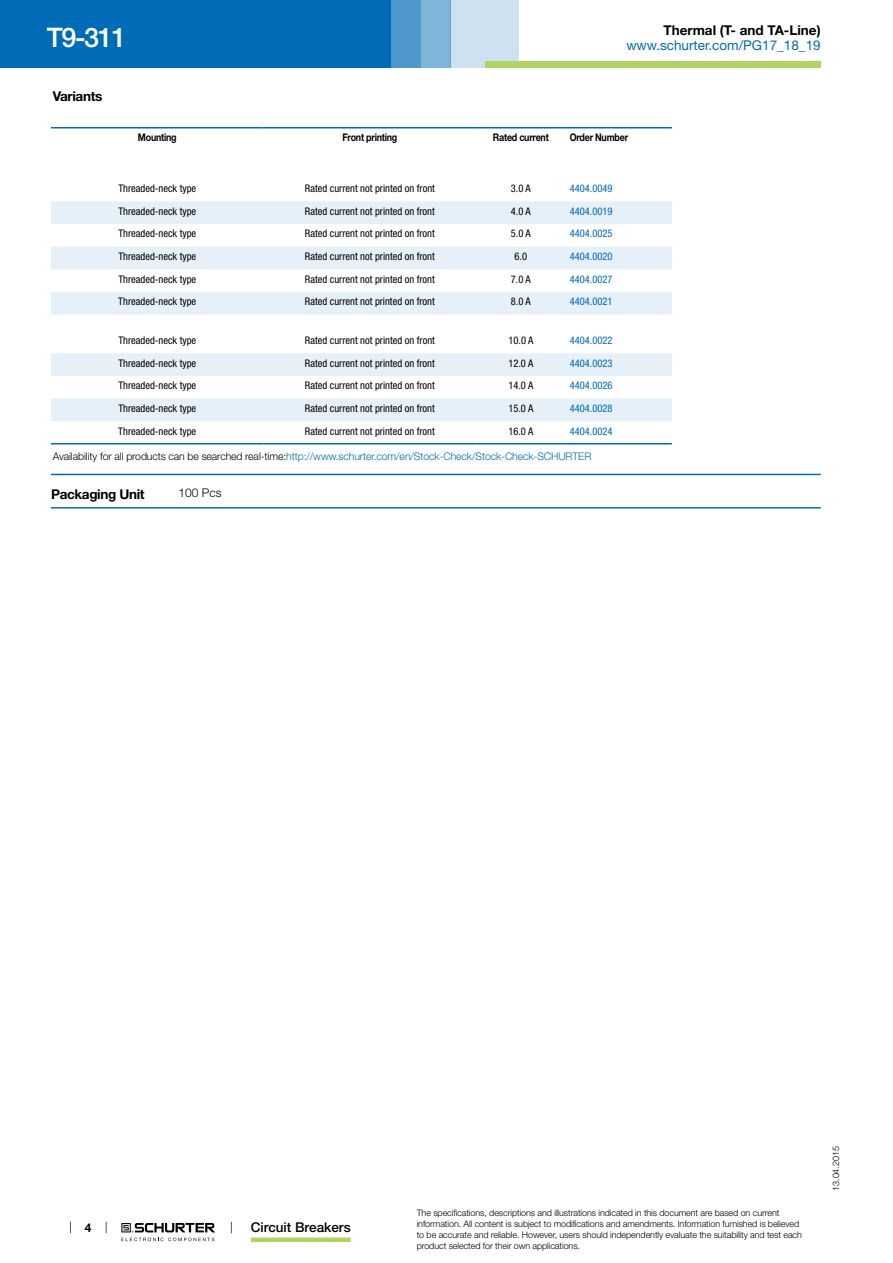
<style>
.page{position:relative;width:893px;height:1263px;background:#fff}
.page>*{position:absolute;margin:0;border:0;box-sizing:border-box;transform-origin:0 0}
.t1{font:500 27px "Helvetica Neue LT";color:#fff}
.t2{font:13.5px "Helvetica Neue LT";color:#006bb6}
.t3{font:700 13.5px "Helvetica Neue LT";color:#000}
.t4{font:700 13.5px "Helvetica Neue LT";letter-spacing:-.025em;color:#000}
.t5{font:500 13.5px "Helvetica Neue LT";color:#000}
.t6{font:300 12px "Helvetica Neue LT";color:#000}
.t7{font:700 12px "Helvetica Neue LT";color:#000}
.t8{font:condensed 10.5px "Helvetica Neue LT";color:#000}
.t9{font:300 10.5px "Helvetica Neue LT";letter-spacing:-.01em;color:#006bb6}
.t10{font:condensed 10.5px "Helvetica Neue LT";color:#006bb6}
.t11{font:700 10.5px "Helvetica Neue LT";letter-spacing:-.025em;color:#000;scale:.85 1}
.t12{font:300 9px/10.8px "Helvetica Neue LT";letter-spacing:-.01em;color:#000}
.s1{color:#000}
</style>
<div class="page">
<svg style="left:70px;top:1221px;width:1px;height:12px"></svg>
<svg style="left:121px;top:1223px;width:94px;height:18px"></svg>
<div style="left:0;top:0;width:391px;height:68px;background:#006bb6"></div>
<div style="left:421px;top:0;width:30px;height:68px;background:#80b5da"></div>
<div style="left:391px;top:0;width:30px;height:68px;background:#4d97cc"></div>
<div style="left:451px;top:0;width:68px;height:68px;background:#cde1f0"></div>
<div style="left:485px;top:62px;width:336px;height:6px;background:#b0d361"></div>
<div style="left:251px;top:1237px;width:100px;height:5px;background:#b0d361"></div>
<svg style="left:51px;top:128px;width:621px;height:1px"></svg>
<svg style="left:51px;top:201px;width:621px;height:113px;fill:#e6f0f8"></svg>
<hr style="left:51px;top:127px;width:213px;height:1px;background:#006bb6">
<hr style="left:264px;top:127px;width:212px;height:1px;background:#006bb6">
<hr style="left:476px;top:127px;width:90px;height:1px;background:#006bb6">
<hr style="left:566px;top:127px;width:106px;height:1px;background:#006bb6">
<svg style="left:51px;top:444px;width:621px;height:1px"></svg>
<svg style="left:51px;top:353px;width:621px;height:68px"></svg>
<hr style="left:51px;top:443px;width:213px;height:1px;background:#006bb6">
<hr style="left:264px;top:443px;width:212px;height:1px;background:#006bb6">
<hr style="left:476px;top:443px;width:90px;height:1px;background:#006bb6">
<hr style="left:566px;top:443px;width:106px;height:1px;background:#006bb6">
<hr style="left:51px;top:474px;width:770px;height:1px;background:#006bb6">
<hr style="left:51px;top:507px;width:770px;height:1px;background:#006bb6">
<h1 class="t1" style="left:47px;top:21px;width:81px">T9-311</h1>
<p class="t4" style="left:53px;top:88px;width:51px">Variants</p>
<p class="t3" style="left:663px;top:22px;width:159px">Thermal (T- and TA-Line)</p>
<p class="t2" style="left:626px;top:37px;width:196px">www.schurter.com/PG17_18_19</p>
<p class="t11" style="left:138px;top:131px;width:47px">Mounting</p>
<p class="t11" style="left:343px;top:131px;width:66px">Front printing</p>
<p class="t11" style="left:493px;top:131px;width:67px">Rated current</p>
<p class="t11" style="left:570px;top:131px;width:70px">Order Number</p>
<p class="t8" style="left:118px;top:182px;width:79px">Threaded-neck type</p>
<p class="t8" style="left:305px;top:182px;width:131px">Rated current not printed on front</p>
<p class="t8" style="left:511px;top:182px;width:21px">3.0 A</p>
<p class="t10" style="left:570px;top:182px;width:44px">4404.0049</p>
<p class="t8" style="left:118px;top:205px;width:79px">Threaded-neck type</p>
<p class="t8" style="left:305px;top:205px;width:131px">Rated current not printed on front</p>
<p class="t8" style="left:511px;top:205px;width:21px">4.0 A</p>
<p class="t10" style="left:570px;top:205px;width:44px">4404.0019</p>
<p class="t8" style="left:118px;top:228px;width:79px">Threaded-neck type</p>
<p class="t8" style="left:305px;top:228px;width:131px">Rated current not printed on front</p>
<p class="t8" style="left:511px;top:228px;width:21px">5.0 A</p>
<p class="t10" style="left:570px;top:228px;width:44px">4404.0025</p>
<p class="t8" style="left:118px;top:250px;width:79px">Threaded-neck type</p>
<p class="t8" style="left:305px;top:250px;width:131px">Rated current not printed on front</p>
<p class="t8" style="left:515px;top:250px;width:14px">6.0</p>
<p class="t10" style="left:570px;top:250px;width:44px">4404.0020</p>
<p class="t8" style="left:118px;top:273px;width:79px">Threaded-neck type</p>
<p class="t8" style="left:305px;top:273px;width:131px">Rated current not printed on front</p>
<p class="t8" style="left:511px;top:273px;width:21px">7.0 A</p>
<p class="t10" style="left:570px;top:273px;width:44px">4404.0027</p>
<p class="t8" style="left:118px;top:295px;width:79px">Threaded-neck type</p>
<p class="t8" style="left:305px;top:295px;width:131px">Rated current not printed on front</p>
<p class="t8" style="left:511px;top:295px;width:21px">8.0 A</p>
<p class="t10" style="left:570px;top:295px;width:44px">4404.0021</p>
<p class="t8" style="left:118px;top:334px;width:79px">Threaded-neck type</p>
<p class="t8" style="left:305px;top:334px;width:131px">Rated current not printed on front</p>
<p class="t8" style="left:508px;top:334px;width:27px">10.0 A</p>
<p class="t10" style="left:570px;top:334px;width:44px">4404.0022</p>
<p class="t8" style="left:118px;top:357px;width:79px">Threaded-neck type</p>
<p class="t8" style="left:305px;top:357px;width:131px">Rated current not printed on front</p>
<p class="t8" style="left:508px;top:357px;width:27px">12.0 A</p>
<p class="t10" style="left:570px;top:357px;width:44px">4404.0023</p>
<p class="t8" style="left:118px;top:379px;width:79px">Threaded-neck type</p>
<p class="t8" style="left:305px;top:379px;width:131px">Rated current not printed on front</p>
<p class="t8" style="left:508px;top:379px;width:27px">14.0 A</p>
<p class="t10" style="left:570px;top:379px;width:44px">4404.0026</p>
<p class="t8" style="left:118px;top:402px;width:79px">Threaded-neck type</p>
<p class="t8" style="left:305px;top:402px;width:131px">Rated current not printed on front</p>
<p class="t8" style="left:508px;top:402px;width:27px">15.0 A</p>
<p class="t10" style="left:570px;top:402px;width:44px">4404.0028</p>
<p class="t8" style="left:118px;top:425px;width:79px">Threaded-neck type</p>
<p class="t8" style="left:305px;top:425px;width:131px">Rated current not printed on front</p>
<p class="t8" style="left:508px;top:425px;width:27px">16.0 A</p>
<p class="t10" style="left:570px;top:425px;width:44px">4404.0024</p>
<p class="t9" style="left:53px;top:450px;width:540px"><span class="s1">Availability for all products can be searched real-time:</span>http://www.schurter.com/en/Stock-Check/Stock-Check-SCHURTER</p>
<p class="t4" style="left:51px;top:485px;width:95px">Packaging Unit</p>
<p class="t6" style="left:179px;top:486px;width:44px">100 Pcs</p>
<p class="t7" style="left:85px;top:1220px;width:8px">4</p>
<p class="t5" style="left:251px;top:1219px;width:101px">Circuit Breakers</p>
<p class="t12" style="left:417px;top:1207px;width:387px">The specifications, descriptions and illustrations indicated in this document are based on current information. All content is subject to modifications and amendments. Information furnished is believed to be accurate and reliable. However, users should independently evaluate the suitability and test each product selected for their own applications.</p>
<p class="t12" style="left:830px;top:1191px;width:46px;rotate:-90deg">13.04.2015</p>
</div>
